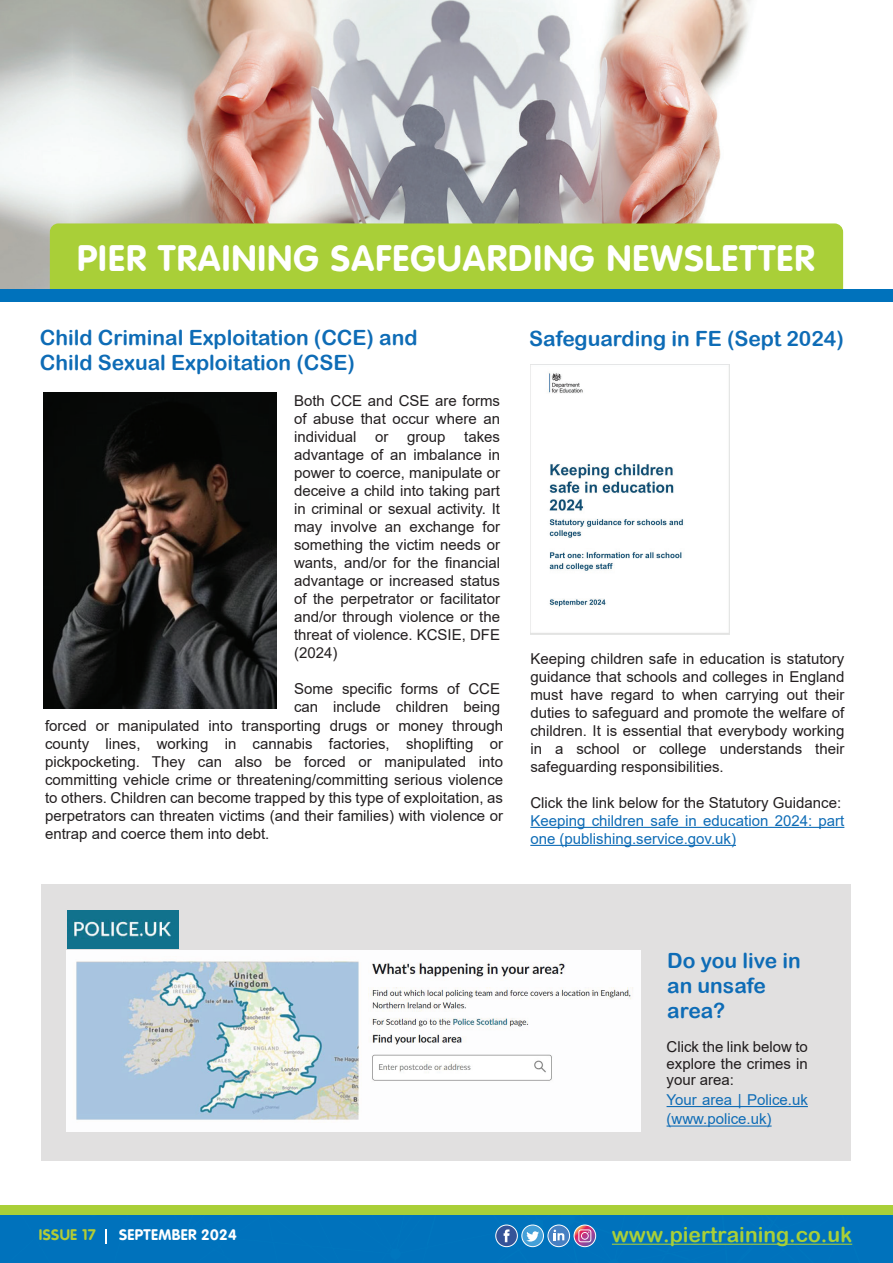
<style>
.page{position:relative;width:893px;height:1263px;background:#fff}
.page>*{position:absolute;margin:0;border:0;box-sizing:border-box;transform-origin:0 0}
.t1{font:36px "VAG Rounded Bold";letter-spacing:.035em;color:#fff}
.t2{font:21px/25.2px "Arial Rounded MT Bold";color:#0e6cb6}
.t3{font:21px "Arial Rounded MT Bold";color:#a9cf38}
.t4{font:15px/18px "Arial";color:#231f20;text-align:justify}
.t5{font:15px/19.5px "Arial";color:#0e6cb6}
.t6{font:15px/16.5px "Arial";color:#211d1e;text-align:justify}
.t7{font:15px "VAG Rounded Bold";letter-spacing:.025em;color:#fff}
.t8{font:15px "VAG Rounded Bold";letter-spacing:.025em;color:#b4cc34}
</style>
<div class="page">
<img style="left:0;top:0;width:844px;height:289px">
<div style="left:856px;top:1214px;width:37px;height:49px;background:#0072bc"></div>
<div style="left:0;top:1214px;width:856px;height:49px;background:#0072bc"></div>
<div style="left:6px;top:1214px;width:65px;height:49px;background:#0072bc"></div>
<svg style="left:113px;top:1251px;width:5px;height:12px"></svg>
<div style="left:194px;top:1214px;width:114px;height:49px;background:#0072bc"></div>
<img style="left:379px;top:1251px;width:48px;height:12px">
<img style="left:307px;top:1243px;width:26px;height:20px">
<img style="left:116px;top:1214px;width:15px;height:38px">
<img style="left:386px;top:1220px;width:42px;height:32px">
<svg style="left:407px;top:1214px;width:9px;height:7px"></svg>
<div style="left:50px;top:223px;width:793px;height:74px;background:#a9cf38;border-radius:9px"></div>
<div style="left:0;top:289px;width:893px;height:13px;background:#0072bc"></div>
<hr style="left:612px;top:1244px;width:240px;height:1px;background:#a9cf38">
<div style="left:496px;top:1225px;width:21px;height:21px;background:#355398;border-radius:50%"></div>
<div style="left:495px;top:1225px;width:23px;height:22px;border:1px solid #fff;border-radius:50%"></div>
<svg style="left:504px;top:1229px;width:6px;height:13px"></svg>
<div style="left:522px;top:1225px;width:21px;height:21px;background:#44a0d8;border-radius:50%"></div>
<div style="left:521px;top:1225px;width:23px;height:22px;border:1px solid #fff;border-radius:50%"></div>
<svg style="left:526px;top:1231px;width:13px;height:10px"></svg>
<svg style="left:548px;top:1225px;width:22px;height:21px"></svg>
<div style="left:548px;top:1225px;width:22px;height:22px;border:1px solid #fff;border-radius:50%"></div>
<svg style="left:553px;top:1229px;width:11px;height:11px"></svg>
<svg style="left:574px;top:1225px;width:22px;height:22px"></svg>
<div style="left:574px;top:1225px;width:22px;height:22px;border:1px solid #fff;border-radius:50%"></div>
<svg style="left:578px;top:1229px;width:13px;height:13px"></svg>
<div style="left:0;top:1205px;width:893px;height:9px;background:#a9cf38"></div>
<svg style="left:106px;top:1229px;width:1px;height:15px"></svg>
<div style="left:42px;top:884px;width:809px;height:277px;background:#e1e0e0"></div>
<img style="left:67px;top:910px;width:112px;height:38px">
<hr style="left:667px;top:1106px;width:141px;height:1px;background:#0e6cb6">
<hr style="left:667px;top:1125px;width:105px;height:1px;background:#0e6cb6">
<hr style="left:530px;top:827px;width:314px;height:1px;background:#0e6cb6">
<hr style="left:530px;top:845px;width:206px;height:1px;background:#0e6cb6">
<img style="left:43px;top:393px;width:234px;height:316px">
<img style="left:530px;top:365px;width:199px;height:269px">
<img style="left:67px;top:950px;width:574px;height:182px">
<h1 class="t1" style="left:77px;top:237px;width:739px">PIER TRAINING SAFEGUARDING NEWSLETTER</h1>
<h2 class="t2" style="left:40px;top:325px;width:379px">Child Criminal Exploitation (CCE) and<br>Child Sexual Exploitation (CSE)</h2>
<p class="t4" style="left:294px;top:392px;width:208px">Both CCE and CSE are forms of abuse that occur where an individual or group takes advantage of an imbalance in power to coerce, manipulate or deceive a child into taking part in criminal or sexual activity. It may involve an exchange for something the victim needs or wants, and/or for the financial advantage or increased status of the perpetrator or facilitator and/or through violence or the threat of violence. KCSIE, DFE (2024)</p>
<p class="t4" style="left:294px;top:680px;width:208px">Some specific forms of CCE</p>
<p class="t4" style="left:294px;top:698px;width:208px">can include children being</p>
<p class="t4" style="left:45px;top:717px;width:460px">forced or manipulated into transporting drugs or money through</p>
<p class="t4" style="left:45px;top:735px;width:460px">county lines, working in cannabis factories, shoplifting or</p>
<p class="t4" style="left:45px;top:753px;width:460px">pickpocketing. They can also be forced or manipulated into</p>
<p class="t4" style="left:45px;top:771px;width:460px">committing vehicle crime or threatening/committing serious violence</p>
<p class="t4" style="left:45px;top:789px;width:460px">to others. Children can become trapped by this type of exploitation, as</p>
<p class="t4" style="left:45px;top:807px;width:460px">perpetrators can threaten victims (and their families) with violence or</p>
<p class="t4" style="left:45px;top:825px;width:226px">entrap and coerce them into debt.</p>
<h2 class="t2" style="left:529px;top:325px;width:316px">Safeguarding in FE (Sept 2024)</h2>
<p class="t4" style="left:530px;top:649px;width:316px">Keeping children safe in education is statutory guidance that schools and colleges in England must have regard to when carrying out their duties to safeguard and promote the welfare of children. It is essential that everybody working in a school or college understands their safeguarding responsibilities.</p>
<p class="t4" style="left:530px;top:793px;width:312px">Click the link below for the Statutory Guidance:</p>
<p class="t5" style="left:530px;top:811px;width:316px;line-height:18px">Keeping children safe in education 2024: part one (publishing.service.gov.uk)</p>
<h2 class="t2" style="left:667px;top:947px;width:135px">Do you live in an unsafe area?</h2>
<p class="t6" style="left:667px;top:1039px;width:143px">Click the link below to explore the crimes in your area:</p>
<p class="t5" style="left:667px;top:1090px;width:143px">Your area | Police.uk (www.police.uk)</p>
<p class="t8" style="left:39px;top:1226px;width:59px">ISSUE 17</p>
<p class="t7" style="left:119px;top:1226px;width:119px">SEPTEMBER 2024</p>
<h2 class="t3" style="left:612px;top:1222px;width:242px">www.piertraining.co.uk</h2>
</div>
